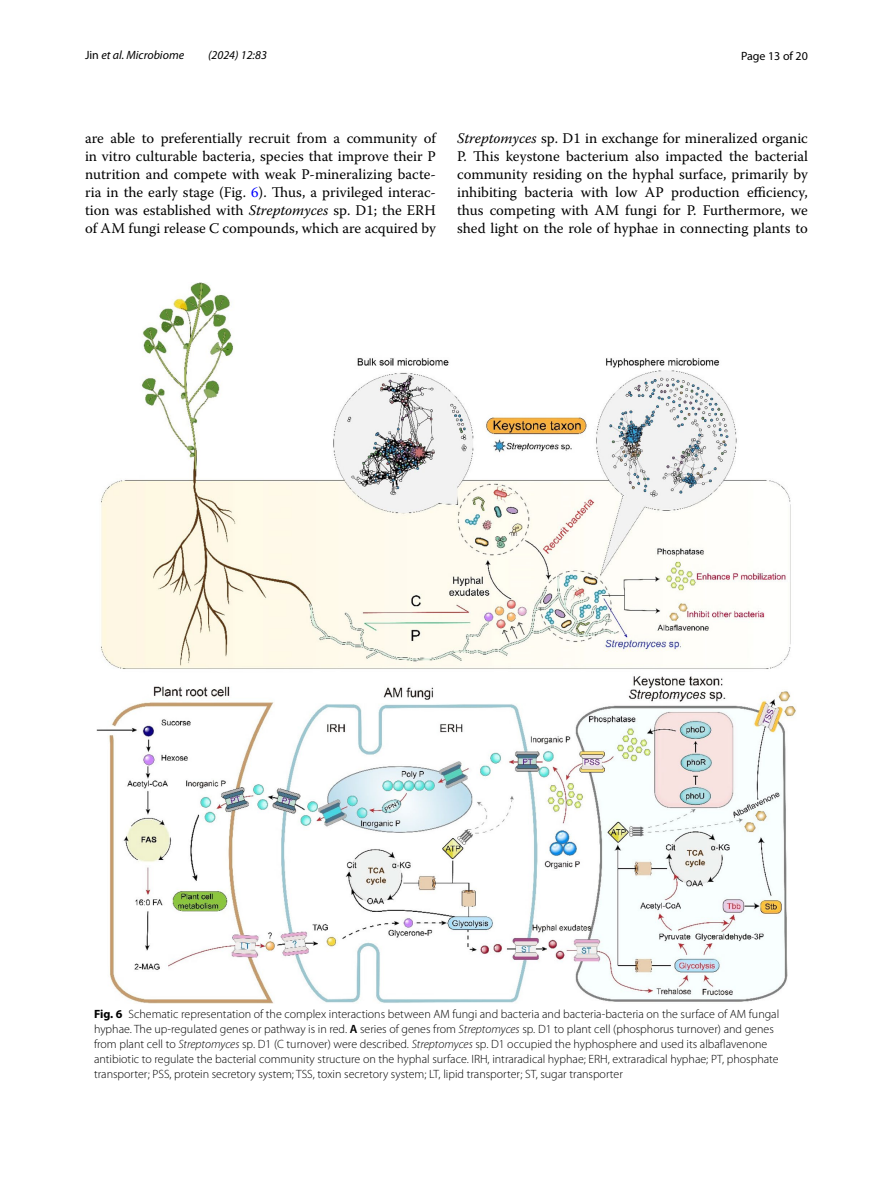
<style>
.page{position:relative;width:893px;height:1187px;background:#fff}
.page>*{position:absolute;margin:0;border:0;box-sizing:border-box;transform-origin:0 0}
.t1{font:14.7px/18px "Warnock Pro";color:#000;text-align:justify}
.t2{font:300 12px/15px "Myriad Pro";color:#000}
.t3{font:italic 12px "Myriad Pro";color:#000}
.t4{font:12px "Myriad Pro";color:#000}
.s1{font-style:normal}
.s2{color:#00f}
.s3{font-style:italic}
.s4{font-weight:700}
.s5{font-weight:600}
</style>
<div class="page">
<img style="left:96px;top:282px;width:700px;height:721px">
<p class="t3" style="left:85px;top:48px;width:101px"><span class="s1">Jin</span> et al. Microbiome</p>
<p class="t3" style="left:208px;top:48px;width:60px">(2024) 12:83</p>
<p class="t4" style="left:741px;top:48px;width:68px">Page 13 of 20</p>
<p class="t1" style="left:85px;top:128px;width:352px">are able to preferentially recruit from a community of in vitro culturable bacteria, species that improve their P nutrition and compete with weak P-mineralizing bacte&shy;ria in the early stage (Fig. <span class="s2">6</span>). Thus, a privileged interac&shy;tion was established with <span class="s3">Streptomyces</span> sp. D1; the ERH of AM fungi release C compounds, which are acquired by</p>
<p class="t1" style="left:457px;top:128px;width:352px"><span class="s3">Streptomyces</span> sp. D1 in exchange for mineralized organic P. This keystone bacterium also impacted the bacterial community residing on the hyphal surface, primarily by inhibiting bacteria with low AP production efficiency, thus competing with AM fungi for P. Furthermore, we shed light on the role of hyphae in connecting plants to</p>
<p class="t2" style="left:94px;top:1006px;width:687px"><span class="s4">Fig. 6</span> Schematic representation of the complex interactions between AM fungi and bacteria and bacteria-bacteria on the surface of AM fungal hyphae. The up-regulated genes or pathway is in red. <span class="s5">A</span> series of genes from <span class="s3">Streptomyces</span> sp. D1 to plant cell (phosphorus turnover) and genes from plant cell to <span class="s3">Streptomyces</span> sp. D1 (C turnover) were described. <span class="s3">Streptomyces</span> sp. D1 occupied the hyphosphere and used its albaflavenone antibiotic to regulate the bacterial community structure on the hyphal surface. IRH, intraradical hyphae; ERH, extraradical hyphae; PT, phosphate transporter; PSS, protein secretory system; TSS, toxin secretory system; LT, lipid transporter; ST, sugar transporter</p>
</div>
